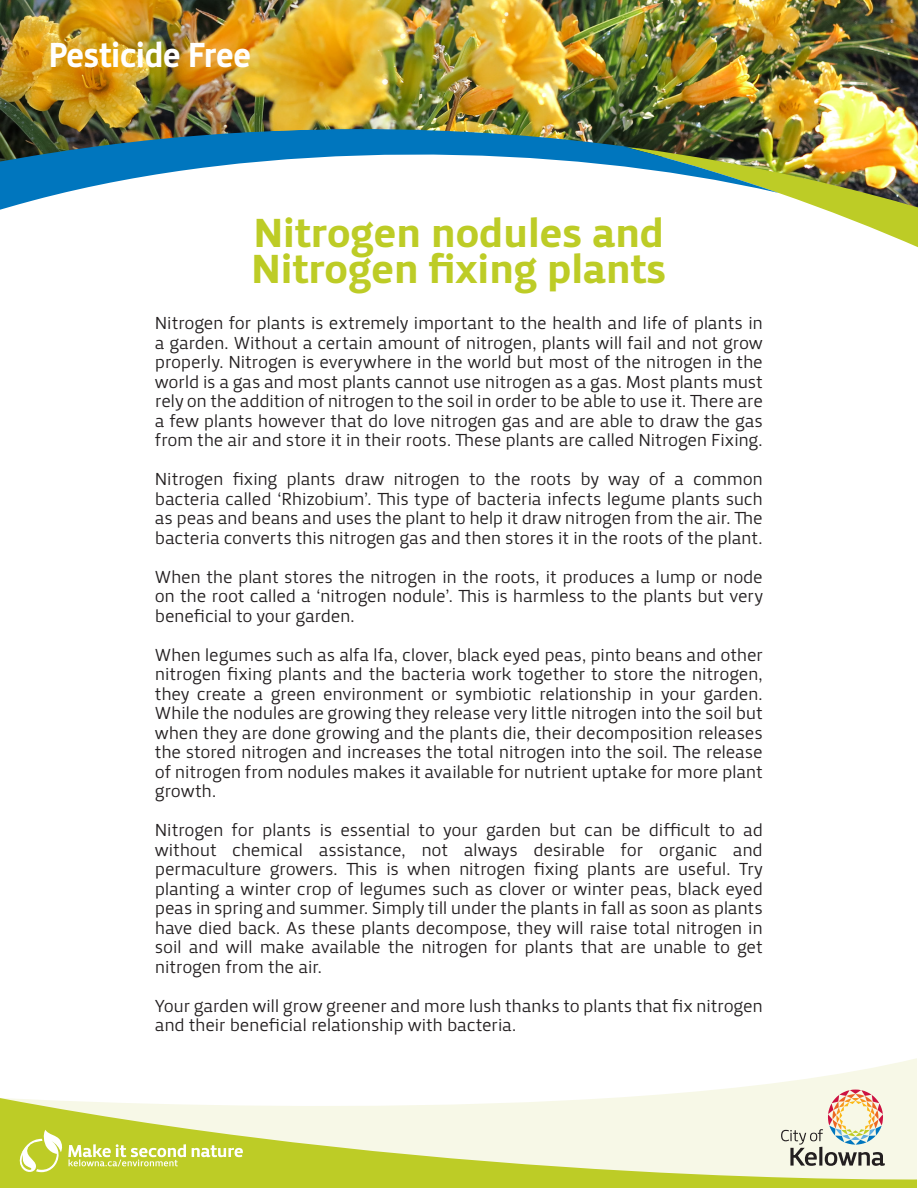
<style>
.page{position:relative;width:918px;height:1188px;background:#fff}
.page>*{position:absolute;margin:0;border:0;box-sizing:border-box;transform-origin:0 0}
.Headline_-_Blue{font:42px/36px "Priva Four Pro";color:#bdcc26}
.t1{font:36px "Priva Four Pro";letter-spacing:-.01em;color:#fff;scale:.91 1}
.t2{font:18px/19.5px "Priva One Pro";letter-spacing:-.02em;color:#231f20;text-align:justify}
</style>
<div class="page">
<img style="left:0;top:0;width:918px;height:147px">
<img style="left:779px;top:147px;width:139px;height:101px">
<img style="left:0;top:108px;width:779px;height:102px">
<svg style="left:616px;top:1058px;width:301px;height:40px"></svg>
<svg style="left:0;top:1098px;width:917px;height:90px;background:#e2e8a1"></svg>
<svg style="left:781px;top:1090px;width:104px;height:76px;background:#d8d1c0"></svg>
<svg style="left:192px;top:1145px;width:51px;height:12px"></svg>
<svg style="left:15px;top:1130px;width:171px;height:44px;background:#c9d54f"></svg>
<p class="t1" style="left:49px;top:32px;width:224px">Pesticide Free</p>
<p class="Headline_-_Blue" style="left:251px;top:214px;width:417px">Nitrogen nodules and<br>Nitrogen fixing plants</p>
<p class="t2" style="left:155px;top:313px;width:610px">Nitrogen for plants is extremely important to the health and life of plants in a garden. Without a certain amount of nitrogen, plants will fail and not grow properly. Nitrogen is everywhere in the world but most of the nitrogen in the world is a gas and most plants cannot use nitrogen as a gas. Most plants must rely on the addition of nitrogen to the soil in order to be able to use it. There are a few plants however that do love nitrogen gas and are able to draw the gas from the air and store it in their roots. These plants are called Nitrogen Fixing.</p>
<p class="t2" style="left:155px;top:469px;width:610px">Nitrogen fixing plants draw nitrogen to the roots by way of a common bacteria called ‘Rhizobium’. This type of bacteria infects legume plants such as peas and beans and uses the plant to help it draw nitrogen from the air. The bacteria converts this nitrogen gas and then stores it in the roots of the plant.</p>
<p class="t2" style="left:155px;top:567px;width:610px">When the plant stores the nitrogen in the roots, it produces a lump or node on the root called a ‘nitrogen nodule’. This is harmless to the plants but very beneficial to your garden.</p>
<p class="t2" style="left:155px;top:645px;width:610px">When legumes such as alfa lfa, clover, black eyed peas, pinto beans and other nitrogen fixing plants and the bacteria work together to store the nitrogen, they create a green environment or symbiotic relationship in your garden.<br>While the nodules are growing they release very little nitrogen into the soil but when they are done growing and the plants die, their decomposition releases the stored nitrogen and increases the total nitrogen into the soil. The release of nitrogen from nodules makes it available for nutrient uptake for more plant growth.</p>
<p class="t2" style="left:155px;top:820px;width:610px">Nitrogen for plants is essential to your garden but can be difficult to ad without chemical assistance, not always desirable for organic and permaculture growers. This is when nitrogen fixing plants are useful. Try planting a winter crop of legumes such as clover or winter peas, black eyed peas in spring and summer. Simply till under the plants in fall as soon as plants have died back. As these plants decompose, they will raise total nitrogen in soil and will make available the nitrogen for plants that are unable to get nitrogen from the air.</p>
<p class="t2" style="left:155px;top:996px;width:610px">Your garden will grow greener and more lush thanks to plants that fix nitrogen and their beneficial relationship with bacteria.</p>
</div>
